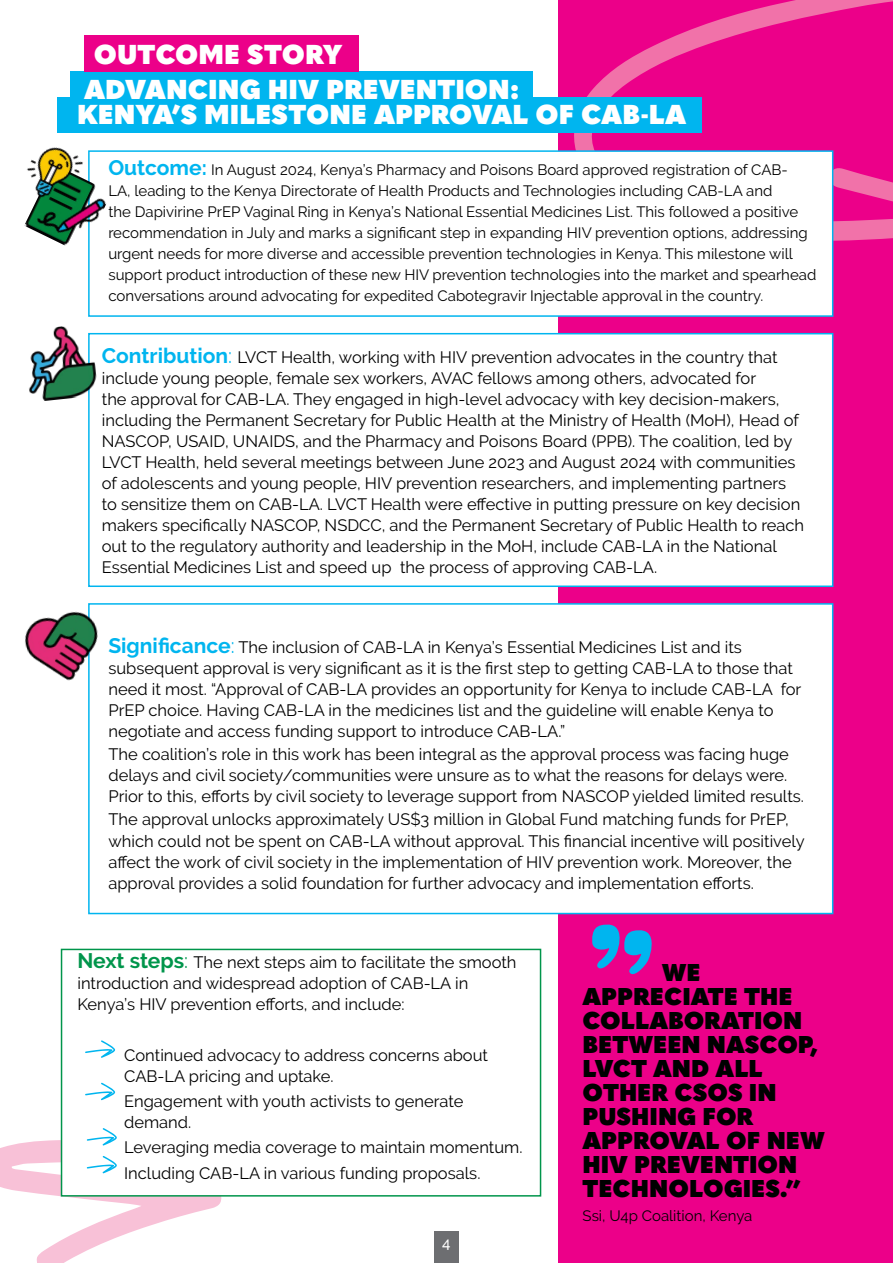
<style>
.page{position:relative;width:893px;height:1263px;background:#fff}
.page>*{position:absolute;margin:0;border:0;box-sizing:border-box;transform-origin:0 0}
.t1{font:800 27px/25.5px "Quasimoda";color:#fff}
.t2{font:800 24px/24px "Quasimoda";color:#000}
.t3{font:16.5px/21px "Raleway";color:#000}
.t4{font:15px/21px "Raleway";color:#000}
.t5{font:500 15px "Raleway";color:#fff}
.s1{font-weight:700;font-size:21px;color:#00b5ef}
.s2{font-size:21px;color:#00b5ef}
.s3{font-weight:700;font-size:21px;color:#00954b}
.s4{font-size:21px;color:#00954b}
</style>
<div class="page">
<div style="left:435px;top:1231px;width:24px;height:32px;background:#6d6e71"></div>
<div style="left:558px;top:0;width:335px;height:1263px;background:#ec0089"></div>
<svg style="left:566px;top:0;width:327px;height:241px"></svg>
<div style="left:70px;top:72px;width:463px;height:35px;background:#00b5ef"></div>
<div style="left:57px;top:98px;width:645px;height:35px;background:#00b5ef"></div>
<div style="left:88px;top:150px;width:745px;height:167px;background:#fff;border:2px solid #00b5ef"></div>
<div style="left:88px;top:333px;width:745px;height:254px;background:#fff;border:2px solid #00b5ef"></div>
<div style="left:88px;top:603px;width:745px;height:311px;background:#fff;border:2px solid #00b5ef"></div>
<div style="left:61px;top:949px;width:480px;height:247px;background:#fff;border:2px solid #00954b"></div>
<img style="left:24px;top:198px;width:83px;height:56px">
<img style="left:24px;top:147px;width:77px;height:76px">
<img style="left:29px;top:326px;width:72px;height:77px">
<img style="left:25px;top:603px;width:94px;height:102px">
<svg style="left:85px;top:1040px;width:30px;height:18px"></svg>
<svg style="left:85px;top:1083px;width:30px;height:17px"></svg>
<svg style="left:0;top:1128px;width:295px;height:135px"></svg>
<svg style="left:592px;top:924px;width:60px;height:51px"></svg>
<div style="left:85px;top:35px;width:274px;height:36px;background:#ec0089"></div>
<h1 class="t1" style="left:94px;top:40px;width:250px">OUTCOME STORY</h1>
<h1 class="t1" style="left:77px;top:75px;width:610px">ADVANCING HIV PREVENTION:<br>KENYA’S MILESTONE APPROVAL OF CAB-LA</h1>
<p class="t4" style="left:108px;top:160px;width:709px"><span class="s1">Outcome:</span> In August 2024, Kenya’s Pharmacy and Poisons Board approved registration of CAB-<br>LA, leading to the Kenya Directorate of Health Products and Technologies including CAB-LA and<br>the Dapivirine PrEP Vaginal Ring in Kenya’s National Essential Medicines List. This followed a positive recommendation in July and marks a significant step in expanding HIV prevention options, addressing urgent needs for more diverse and accessible prevention technologies in Kenya. This milestone will support product introduction of these new HIV prevention technologies into the market and spearhead conversations around advocating for expedited Cabotegravir Injectable approval in the country.</p>
<p class="t3" style="left:102px;top:347px;width:704px"><span class="s1">Contribution</span><span class="s2">:</span> LVCT Health, working with HIV prevention advocates in the country that include young people, female sex workers, AVAC fellows among others, advocated for<br>the approval for CAB-LA. They engaged in high-level advocacy with key decision-makers, including the Permanent Secretary for Public Health at the Ministry of Health (MoH), Head of NASCOP, USAID, UNAIDS, and the Pharmacy and Poisons Board (PPB). The coalition, led by LVCT Health, held several meetings between June 2023 and August 2024 with communities of adolescents and young people, HIV prevention researchers, and implementing partners to sensitize them on CAB-LA. LVCT Health were effective in putting pressure on key decision makers specifically NASCOP, NSDCC, and the Permanent Secretary of Public Health to reach out to the regulatory authority and leadership in the MoH, include CAB-LA in the National Essential Medicines List and speed up the process of approving CAB-LA.</p>
<p class="t3" style="left:108px;top:637px;width:694px"><span class="s1">Significance</span><span class="s2">:</span> The inclusion of CAB-LA in Kenya’s Essential Medicines List and its subsequent approval is very significant as it is the first step to getting CAB-LA to those that need it most. “Approval of CAB-LA provides an opportunity for Kenya to include CAB-LA for PrEP choice. Having CAB-LA in the medicines list and the guideline will enable Kenya to negotiate and access funding support to introduce CAB-LA.”</p>
<p class="t3" style="left:108px;top:744px;width:697px">The coalition’s role in this work has been integral as the approval process was facing huge delays and civil society/communities were unsure as to what the reasons for delays were.<br>Prior to this, efforts by civil society to leverage support from NASCOP yielded limited results.</p>
<p class="t3" style="left:108px;top:809px;width:698px">The approval unlocks approximately US$3 million in Global Fund matching funds for PrEP, which could not be spent on CAB-LA without approval. This financial incentive will positively affect the work of civil society in the implementation of HIV prevention work. Moreover, the approval provides a solid foundation for further advocacy and implementation efforts.</p>
<p class="t3" style="left:77px;top:952px;width:441px"><span class="s3">Next steps</span><span class="s4">:</span> The next steps aim to facilitate the smooth introduction and widespread adoption of CAB-LA in<br>Kenya’s HIV prevention efforts, and include:</p>
<p class="t3" style="left:124px;top:1044px;width:365px">Continued advocacy to address concerns about<br>CAB-LA pricing and uptake.</p>
<p class="t3" style="left:124px;top:1091px;width:341px">Engagement with youth activists to generate demand.</p>
<p class="t3" style="left:124px;top:1135px;width:400px;line-height:25.2px">Leveraging media coverage to maintain momentum.<br>Including CAB-LA in various funding proposals.</p>
<p class="t5" style="left:442px;top:1234px;width:10px">4</p>
<h2 class="t2" style="left:583px;top:959px;width:244px;text-indent:79px">WE<br>APPRECIATE THE<br>COLLABORATION<br>BETWEEN NASCOP,<br>LVCT AND ALL<br>OTHER CSOS IN<br>PUSHING FOR<br>APPROVAL OF NEW<br>HIV PREVENTION<br>TECHNOLOGIES.”</h2>
<p class="t4" style="left:583px;top:1205px;width:171px">Ssi, U4p Coalition, Kenya</p>
</div>
